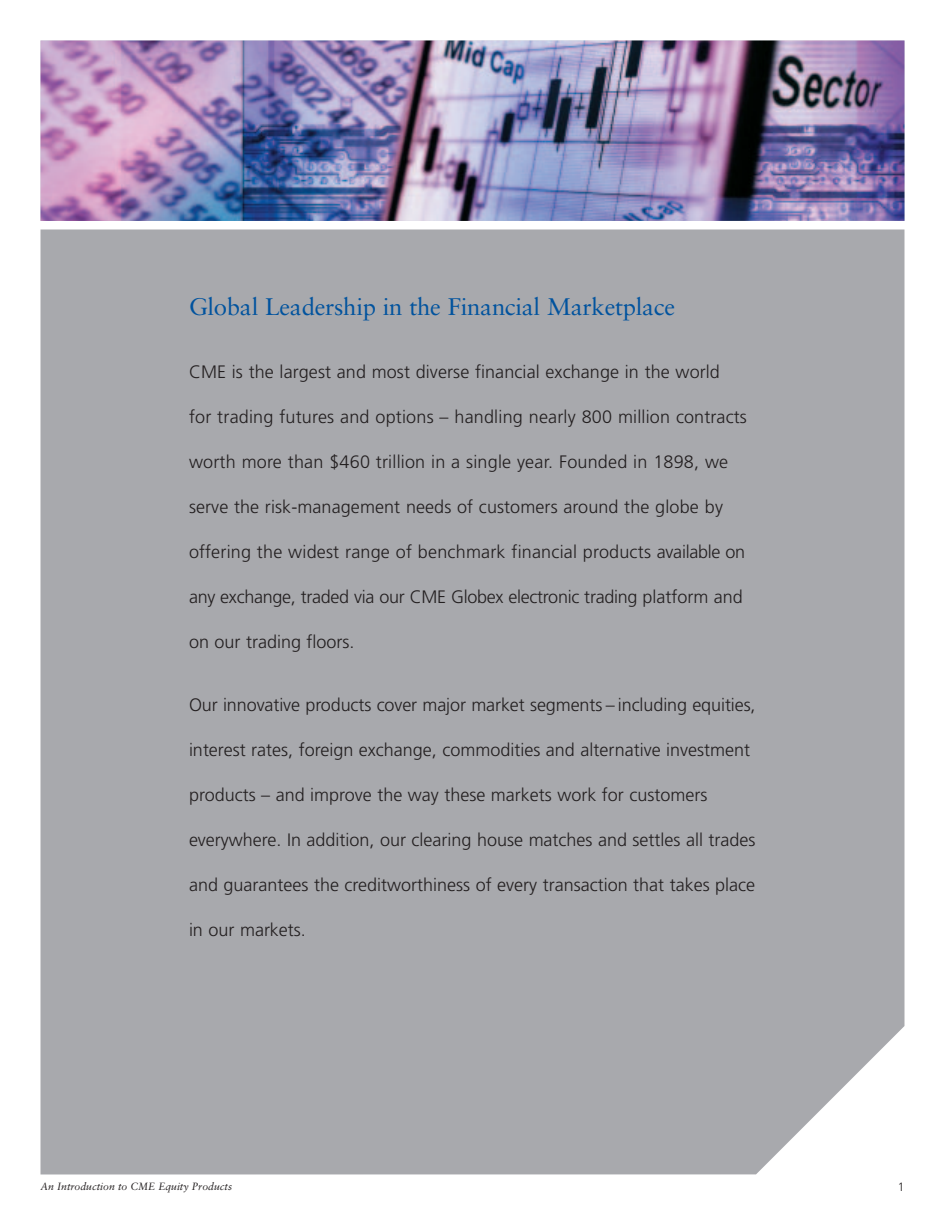
<style>
.page{position:relative;width:945px;height:1215px;background:#fff}
.page>*{position:absolute;margin:0;border:0;box-sizing:border-box;transform-origin:0 0}
.t1{font:24px "Sabon";letter-spacing:-.01em;color:#01539e}
.t2{font:300 18px "Frutiger";color:#231f20}
.t3{font:300 12px "Frutiger";color:#231f20}
.t4{font:italic 10.5px "Sabon";color:#231f20}
</style>
<div class="page">
<div style="left:40px;top:230px;width:864px;height:944px;background:#a8a9ad"></div>
<img style="left:40px;top:40px;width:864px;height:181px">
<h1 class="t1" style="left:189px;top:297px;width:488px">Global Leadership in the Financial Marketplace</h1>
<p class="t2" style="left:189px;top:364px;width:532px">CME is the largest and most diverse financial exchange in the world</p>
<p class="t2" style="left:189px;top:410px;width:559px">for trading futures and options – handling nearly 800 million contracts</p>
<p class="t2" style="left:189px;top:454px;width:541px">worth more than $460 trillion in a single year. Founded in 1898, we</p>
<p class="t2" style="left:189px;top:500px;width:536px">serve the risk-management needs of customers around the globe by</p>
<p class="t2" style="left:189px;top:544px;width:558px">offering the widest range of benchmark financial products available on</p>
<p class="t2" style="left:189px;top:590px;width:555px">any exchange, traded via our CME Globex electronic trading platform and</p>
<p class="t2" style="left:189px;top:635px;width:167px">on our trading floors.</p>
<p class="t2" style="left:189px;top:698px;width:568px">Our innovative products cover major market segments – including equities,</p>
<p class="t2" style="left:189px;top:743px;width:563px">interest rates, foreign exchange, commodities and alternative investment</p>
<p class="t2" style="left:189px;top:788px;width:520px">products – and improve the way these markets work for customers</p>
<p class="t2" style="left:189px;top:833px;width:568px">everywhere. In addition, our clearing house matches and settles all trades</p>
<p class="t2" style="left:189px;top:878px;width:568px">and guarantees the creditworthiness of every transaction that takes place</p>
<p class="t2" style="left:189px;top:923px;width:118px">in our markets.</p>
<p class="t4" style="left:40px;top:1182px;width:193px">An Introduction to CME Equity Products</p>
<p class="t3" style="left:898px;top:1182px;width:8px">1</p>
</div>
